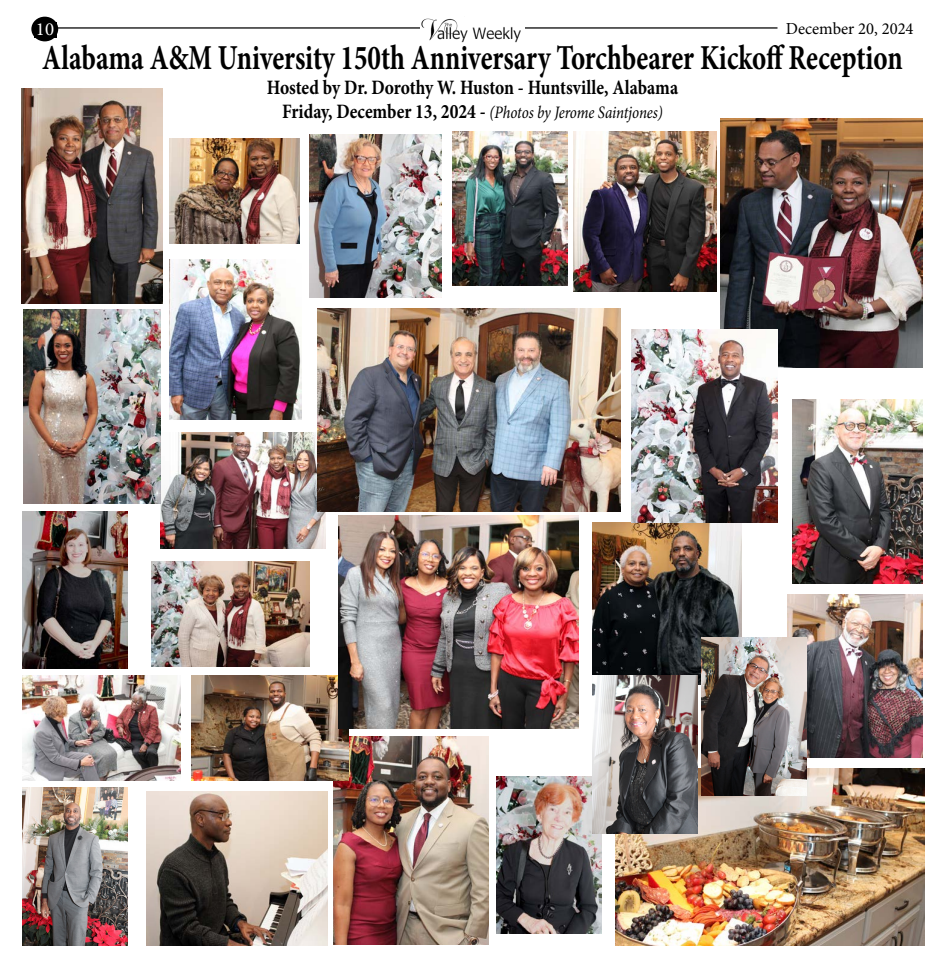
<style>
.page{position:relative;width:945px;height:968px;background:#fff}
.page>*{position:absolute;margin:0;border:0;box-sizing:border-box;transform-origin:0 0}
.t1{font:700 35px "Minion Pro";color:#000;scale:.77 1}
.t2{font:700 20.5px "Minion Pro";color:#000;scale:.86 1}
.t3{font:18.38px "Minion Pro";color:#fff}
.t4{font:italic 17.5px "Minion Pro";letter-spacing:-.01em;color:#000;scale:.86 1}
.t5{font:16.88px "Minion Pro";color:#000}
.s1{font-weight:700;font-style:normal;font-size:20.5px}
</style>
<div class="page">
<div style="left:31px;top:17px;width:27px;height:24px;background:#000;border-radius:50%"></div>
<div style="left:34px;top:22px;width:22px;height:15px;background:#000"></div>
<hr style="left:54px;top:27px;width:724px;height:2px;background:#000">
<img style="left:420px;top:18px;width:104px;height:25px">
<img style="left:160px;top:433px;width:166px;height:116px">
<img style="left:151px;top:561px;width:158px;height:105px">
<img style="left:146px;top:791px;width:182px;height:154px">
<img style="left:592px;top:522px;width:150px;height:162px">
<img style="left:22px;top:88px;width:141px;height:215px">
<img style="left:23px;top:310px;width:138px;height:193px">
<img style="left:721px;top:119px;width:201px;height:249px">
<img style="left:631px;top:330px;width:146px;height:192px">
<img style="left:170px;top:259px;width:131px;height:160px">
<img style="left:333px;top:736px;width:155px;height:208px">
<img style="left:22px;top:511px;width:106px;height:158px">
<img style="left:793px;top:400px;width:129px;height:183px">
<img style="left:23px;top:675px;width:157px;height:106px">
<img style="left:191px;top:675px;width:158px;height:106px">
<img style="left:496px;top:776px;width:105px;height:157px">
<img style="left:317px;top:309px;width:304px;height:202px">
<img style="left:170px;top:138px;width:130px;height:105px">
<img style="left:573px;top:132px;width:143px;height:159px">
<img style="left:788px;top:594px;width:135px;height:163px">
<img style="left:309px;top:134px;width:133px;height:163px">
<img style="left:452px;top:132px;width:115px;height:153px">
<img style="left:339px;top:515px;width:239px;height:213px">
<img style="left:615px;top:768px;width:310px;height:177px">
<img style="left:23px;top:787px;width:105px;height:158px">
<img style="left:592px;top:675px;width:105px;height:158px">
<img style="left:701px;top:638px;width:105px;height:157px">
<p class="t3" style="left:36px;top:17px;width:20px">10</p>
<p class="t5" style="left:786px;top:17px;width:129px">December 20, 2024</p>
<p class="t1" style="left:42px;top:33px;width:1119px">Alabama A&amp;M University 150th Anniversary Torchbearer Kickoff Reception</p>
<p class="t2" style="left:267px;top:73px;width:480px">Hosted by Dr. Dorothy W. Huston - Huntsville, Alabama</p>
<p class="t4" style="left:282px;top:101px;width:444px"><span class="s1">Friday, December 13, 2024 -</span> (Photos by Jerome Saintjones)</p>
</div>
